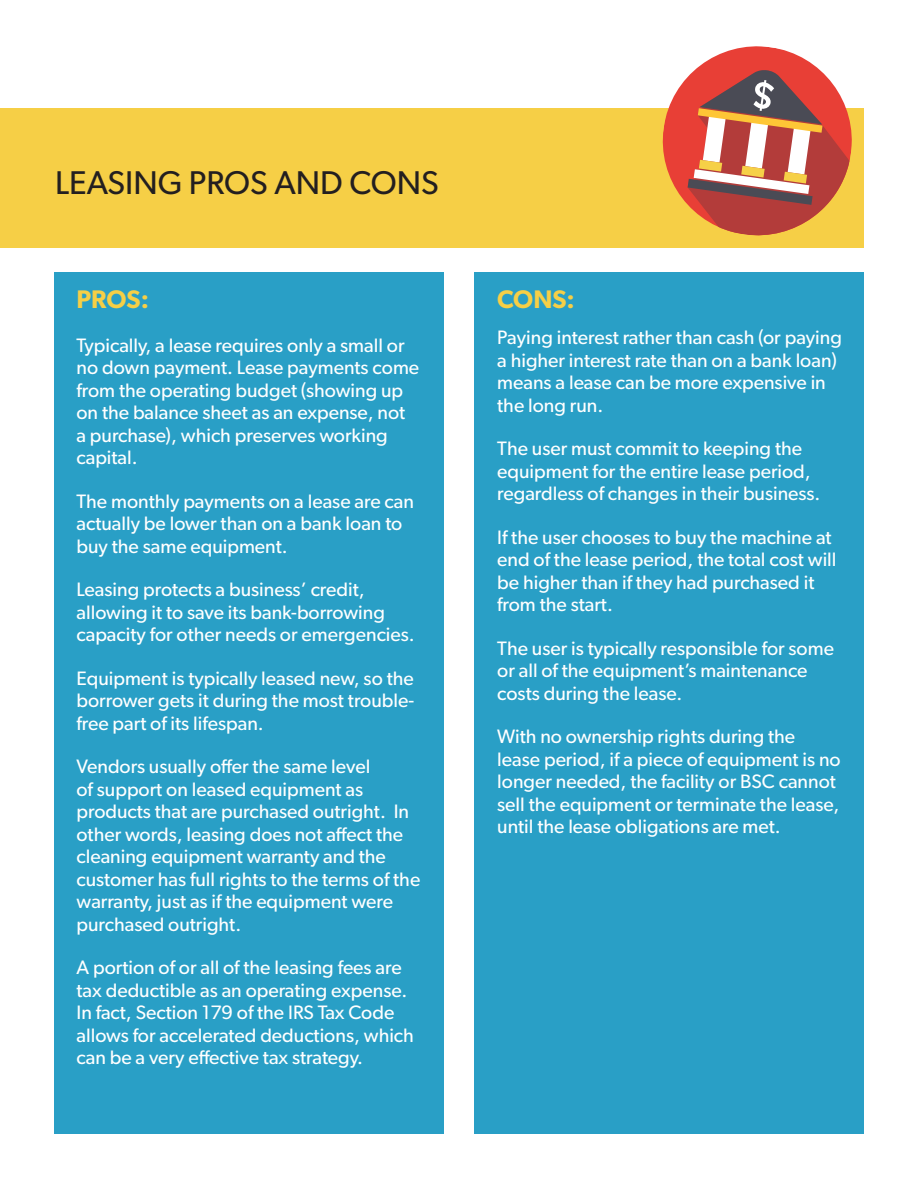
<style>
.page{position:relative;width:918px;height:1188px;background:#fff}
.page>*{position:absolute;margin:0;border:0;box-sizing:border-box;transform-origin:0 0}
.sub{font:33px "Gibson";color:#231f20}
.body_sidebar{font:600 25.5px "Gibson";color:#f6cf46}
.body{font:600 25.5px "Gibson";color:#f6cf46}
.body_sidebar-2{font:19.5px/22.5px "Gibson";color:#fff}
</style>
<div class="page">
<div style="left:54px;top:272px;width:389px;height:862px;background:#299fc6"></div>
<div style="left:475px;top:272px;width:389px;height:862px;background:#299fc6"></div>
<div style="left:0;top:108px;width:864px;height:140px;background:#f6cf46"></div>
<svg style="left:662px;top:46px;width:190px;height:190px"></svg>
<p class="sub" style="left:55px;top:163px;width:385px">LEASING PROS AND CONS</p>
<p class="body_sidebar" style="left:76px;top:284px;width:74px">PROS:</p>
<p class="body_sidebar-2" style="left:76px;top:334px;width:344px">Typically, a lease requires only a small or no down payment. Lease payments come from the operating budget (showing up on the balance sheet as an expense, not a purchase), which preserves working capital.</p>
<p class="body_sidebar-2" style="left:76px;top:490px;width:339px">The monthly payments on a lease are can actually be lower than on a bank loan to buy the same equipment.</p>
<p class="body_sidebar-2" style="left:76px;top:578px;width:340px">Leasing protects a business’ credit, allowing it to save its bank-borrowing capacity for other needs or emergencies.</p>
<p class="body_sidebar-2" style="left:76px;top:667px;width:339px;text-align:justify">Equipment is typically leased new, so the borrower gets it during the most trouble&shy;free part of its lifespan.</p>
<p class="body_sidebar-2" style="left:76px;top:755px;width:345px">Vendors usually offer the same level<br>of support on leased equipment as products that are purchased outright. In other words, leasing does not affect the cleaning equipment warranty and the customer has full rights to the terms of the warranty, just as if the equipment were purchased outright.</p>
<p class="body_sidebar-2" style="left:76px;top:956px;width:339px">A portion of or all of the leasing fees are tax deductible as an operating expense.<br>In fact, Section 179 of the IRS Tax Code allows for accelerated deductions, which can be a very effective tax strategy.</p>
<p class="body" style="left:497px;top:284px;width:79px">CONS:</p>
<p class="body_sidebar-2" style="left:497px;top:326px;width:346px">Paying interest rather than cash (or paying a higher interest rate than on a bank loan) means a lease can be more expensive in the long run.</p>
<p class="body_sidebar-2" style="left:497px;top:437px;width:325px">The user must commit to keeping the equipment for the entire lease period, regardless of changes in their business.</p>
<p class="body_sidebar-2" style="left:497px;top:526px;width:341px">If the user chooses to buy the machine at end of the lease period, the total cost will be higher than if they had purchased it from the start.</p>
<p class="body_sidebar-2" style="left:497px;top:637px;width:338px">The user is typically responsible for some or all of the equipment’s maintenance costs during the lease.</p>
<p class="body_sidebar-2" style="left:497px;top:725px;width:345px">With no ownership rights during the lease period, if a piece of equipment is no longer needed, the facility or BSC cannot sell the equipment or terminate the lease, until the lease obligations are met.</p>
</div>
